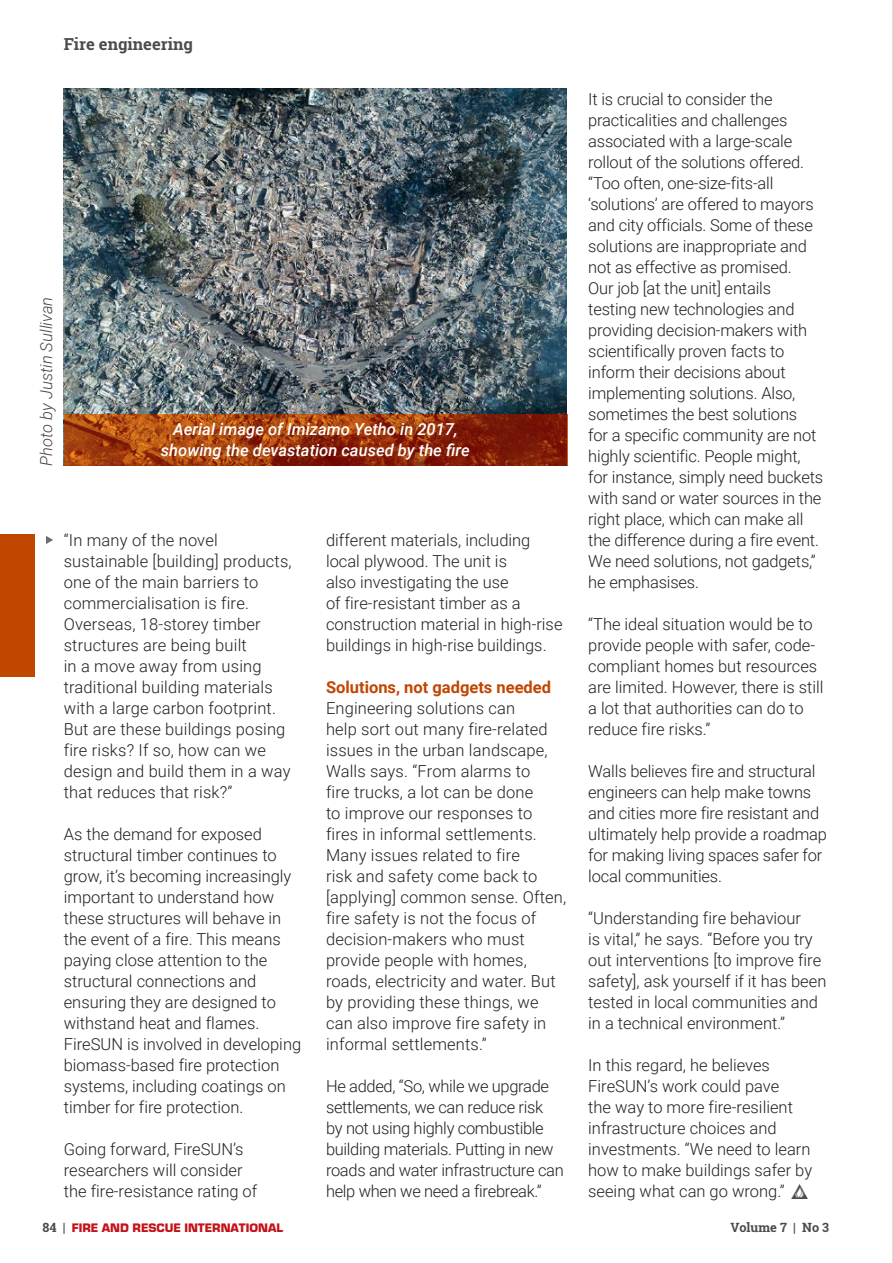
<style>
.page{position:relative;width:893px;height:1263px;background:#fff}
.page>*{position:absolute;margin:0;border:0;box-sizing:border-box;transform-origin:0 0}
.t1{font:300 16.5px/21px "Roboto";color:#231f20}
.t2{font:300 16.5px/21px "Roboto";letter-spacing:-.02em;color:#231f20}
.Captions{font:italic 500 16.5px/21px "Roboto";color:#fff;text-align:center}
.t3{font:700 16.5px "Roboto";color:#c14600}
.Captions-2{font:italic 300 16.5px "Roboto";color:#454647}
.t4{font:700 16.5px "Roboto Slab";color:#4b4c4d}
.t5{font:900 12.75px "Eurostile";color:#c4121a}
.t6{font:700 12.75px "Roboto Slab";color:#4b4c4d}
.s1{font-family:"Roboto Slab";font-weight:700;color:#4b4c4d}
</style>
<div class="page">
<hr style="left:892px;top:0;width:1px;height:1263px;background:#bcbdc0">
<img style="left:64px;top:88px;width:503px;height:326px">
<svg style="left:64px;top:414px;width:503px;height:52px;background:#99350d"></svg>
<svg style="left:46px;top:536px;width:7px;height:8px"></svg>
<div style="left:0;top:534px;width:34px;height:142px;background:#c14600"></div>
<img style="left:792px;top:1185px;width:16px;height:14px">
<p class="t4" style="left:64px;top:33px;width:131px">Fire engineering</p>
<p class="Captions-2" style="left:35px;top:466px;width:170px;rotate:-90deg">Photo by Justin Sullivan</p>
<p class="Captions" style="left:161px;top:418px;width:310px">Aerial image of Imizamo Yetho in 2017, showing the devastation caused by the fire</p>
<p class="t1" style="left:64px;top:529px;width:229px">“In many of the novel sustainable [building] products, one of the main barriers to commercialisation is fire.<br>Overseas, 18-storey timber structures are being built<br>in a move away from using traditional building materials with a large carbon footprint.<br>But are these buildings posing fire risks? If so, how can we design and build them in a way that reduces that risk?”</p>
<p class="t1" style="left:64px;top:823px;width:239px">As the demand for exposed structural timber continues to grow, it’s becoming increasingly important to understand how these structures will behave in the event of a fire. This means paying close attention to the structural connections and ensuring they are designed to withstand heat and flames.<br>FireSUN is involved in developing biomass-based fire protection systems, including coatings on timber for fire protection.</p>
<p class="t1" style="left:64px;top:1138px;width:195px">Going forward, FireSUN’s researchers will consider the fire-resistance rating of</p>
<p class="t1" style="left:326px;top:529px;width:238px">different materials, including local plywood. The unit is<br>also investigating the use<br>of fire-resistant timber as a construction material in high-rise buildings in high-rise buildings.</p>
<p class="t3" style="left:326px;top:676px;width:227px">Solutions, not gadgets needed</p>
<p class="t1" style="left:326px;top:697px;width:242px">Engineering solutions can<br>help sort out many fire-related issues in the urban landscape,<br>Walls says. “From alarms to<br>fire trucks, a lot can be done<br>to improve our responses to fires in informal settlements.<br>Many issues related to fire<br>risk and safety come back to [applying] common sense. Often, fire safety is not the focus of decision-makers who must provide people with homes, roads, electricity and water. But by providing these things, we can also improve fire safety in informal settlements.”</p>
<p class="t2" style="left:326px;top:1075px;width:239px">He added, “So, while we upgrade settlements, we can reduce risk by not using highly combustible building materials. Putting in new roads and water infrastructure can help when we need a firebreak.”</p>
<p class="t1" style="left:588px;top:88px;width:237px">It is crucial to consider the practicalities and challenges associated with a large-scale rollout of the solutions offered. “Too often, one-size-fits-all ‘solutions’ are offered to mayors and city officials. Some of these solutions are inappropriate and not as effective as promised.<br>Our job [at the unit] entails testing new technologies and providing decision-makers with scientifically proven facts to inform their decisions about implementing solutions. Also, sometimes the best solutions<br>for a specific community are not highly scientific. People might, for instance, simply need buckets with sand or water sources in the right place, which can make all the difference during a fire event.<br>We need solutions, not gadgets,” he emphasises.</p>
<p class="t1" style="left:588px;top:613px;width:237px">“The ideal situation would be to provide people with safer, code&shy;compliant homes but resources are limited. However, there is still a lot that authorities can do to reduce fire risks.”</p>
<p class="t1" style="left:588px;top:760px;width:240px">Walls believes fire and structural engineers can help make towns and cities more fire resistant and ultimately help provide a roadmap for making living spaces safer for local communities.</p>
<p class="t1" style="left:588px;top:907px;width:240px">“Understanding fire behaviour<br>is vital,” he says. “Before you try out interventions [to improve fire safety], ask yourself if it has been tested in local communities and in a technical environment.”</p>
<p class="t1" style="left:588px;top:1054px;width:225px">In this regard, he believes<br>FireSUN’s work could pave<br>the way to more fire-resilient infrastructure choices and investments. “We need to learn how to make buildings safer by seeing what can go wrong.”</p>
<p class="t5" style="left:43px;top:1220px;width:242px"><span class="s1">84 |</span> FIRE AND RESCUE INTERNATIONAL</p>
<p class="t6" style="left:730px;top:1218px;width:100px">Volume 7 | No 3</p>
</div>
